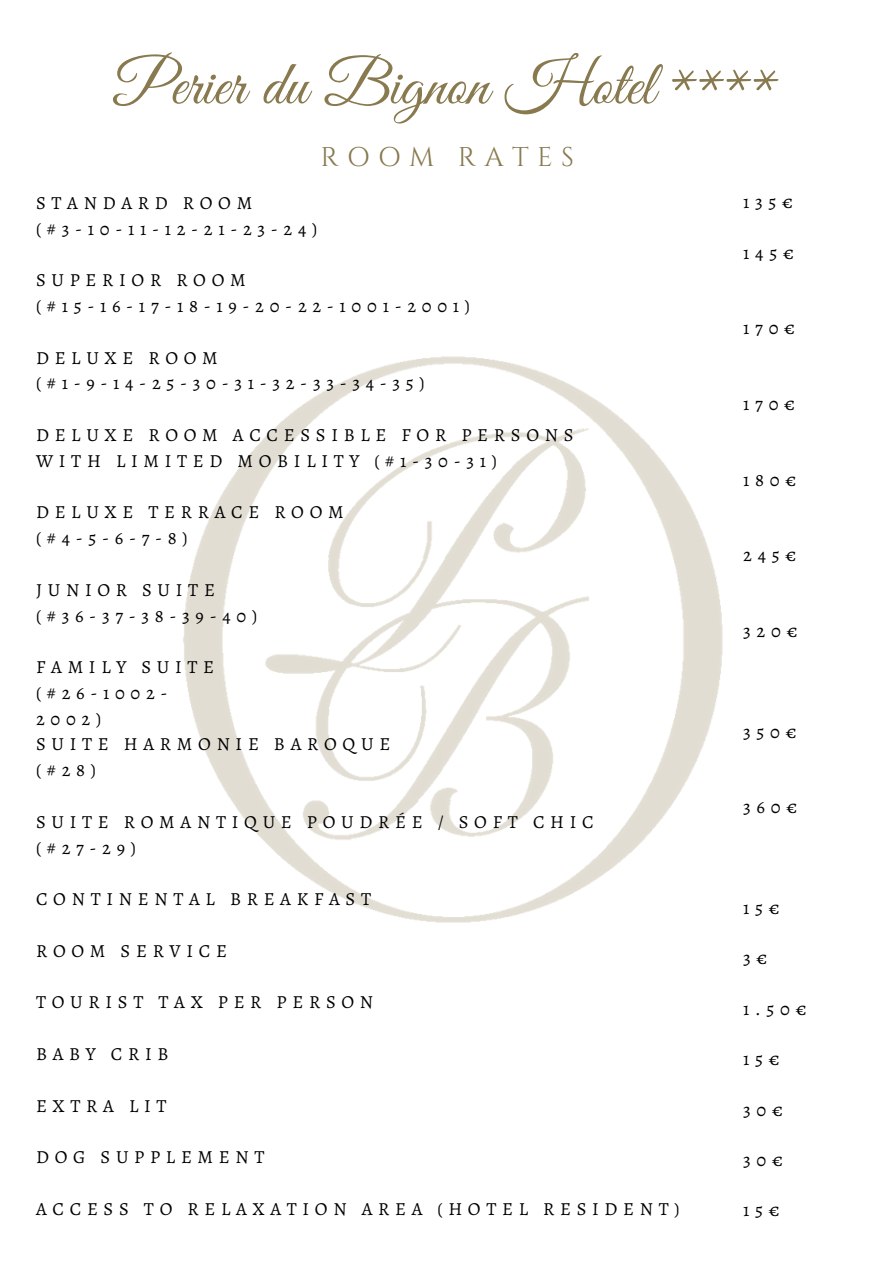
<style>
.page{position:relative;width:894px;height:1264px;background:#fff}
.page>*{position:absolute;margin:0;border:0;box-sizing:border-box;transform-origin:0 0}
.t1{font:63px "Great Vibes";color:#88794f}
.t2{font:27px "Cinzel";letter-spacing:.31em;color:#88794f}
.t3{font:18.45px/25.8px "Alegreya SC";letter-spacing:.31em;color:#000}
</style>
<div class="page">
<img style="left:183px;top:356px;width:540px;height:567px">
<h1 class="t1" style="left:114px;top:50px;width:666px">Perier du Bignon Hotel ****</h1>
<h2 class="t2" style="left:320px;top:140px;width:255px">ROOM RATES</h2>
<p class="t3" style="left:36px;top:190px;width:282px">STANDARD ROOM (#3-10-11-12-21-23-24)</p>
<p class="t3" style="left:36px;top:267px;width:435px">SUPERIOR ROOM (#15-16-17-18-19-20-22-1001-2001)</p>
<p class="t3" style="left:36px;top:344px;width:390px">DELUXE ROOM (#1-9-14-25-30-31-32-33-34-35)</p>
<p class="t3" style="left:36px;top:422px;width:539px">DELUXE ROOM ACCESSIBLE FOR PERSONS<br>WITH LIMITED MOBILITY (#1-30-31)</p>
<p class="t3" style="left:36px;top:499px;width:309px">DELUXE TERRACE ROOM (#4-5-6-7-8)</p>
<p class="t3" style="left:36px;top:576px;width:222px">JUNIOR SUITE (#36-37-38-39-40)</p>
<p class="t3" style="left:36px;top:654px;width:355px">FAMILY SUITE<br>(#26-1002-<br>2002)<br>SUITE HARMONIE BAROQUE (#28)</p>
<p class="t3" style="left:36px;top:808px;width:559px">SUITE ROMANTIQUE POUDRÉE / SOFT CHIC (#27-29)</p>
<p class="t3" style="left:36px;top:886px;width:336px">CONTINENTAL BREAKFAST</p>
<p class="t3" style="left:36px;top:937px;width:192px">ROOM SERVICE</p>
<p class="t3" style="left:36px;top:989px;width:338px">TOURIST TAX PER PERSON</p>
<p class="t3" style="left:36px;top:1040px;width:134px">BABY CRIB</p>
<p class="t3" style="left:36px;top:1092px;width:132px">EXTRA LIT</p>
<p class="t3" style="left:36px;top:1143px;width:230px">DOG SUPPLEMENT</p>
<p class="t3" style="left:36px;top:1195px;width:645px">ACCESS TO RELAXATION AREA (HOTEL RESIDENT)</p>
<p class="t3" style="left:743px;top:189px;width:51px">135€</p>
<p class="t3" style="left:743px;top:240px;width:52px">145€</p>
<p class="t3" style="left:743px;top:315px;width:53px">170€</p>
<p class="t3" style="left:743px;top:391px;width:53px">170€</p>
<p class="t3" style="left:743px;top:466px;width:55px">180€</p>
<p class="t3" style="left:743px;top:542px;width:55px">245€</p>
<p class="t3" style="left:743px;top:617px;width:56px">320€</p>
<p class="t3" style="left:743px;top:718px;width:55px">350€</p>
<p class="t3" style="left:743px;top:794px;width:56px">360€</p>
<p class="t3" style="left:743px;top:895px;width:38px">15€</p>
<p class="t3" style="left:743px;top:945px;width:26px">3 €</p>
<p class="t3" style="left:743px;top:995px;width:65px">1.50€</p>
<p class="t3" style="left:743px;top:1046px;width:38px">15€</p>
<p class="t3" style="left:743px;top:1096px;width:41px">30€</p>
<p class="t3" style="left:743px;top:1146px;width:41px">30€</p>
<p class="t3" style="left:743px;top:1197px;width:38px">15€</p>
</div>
